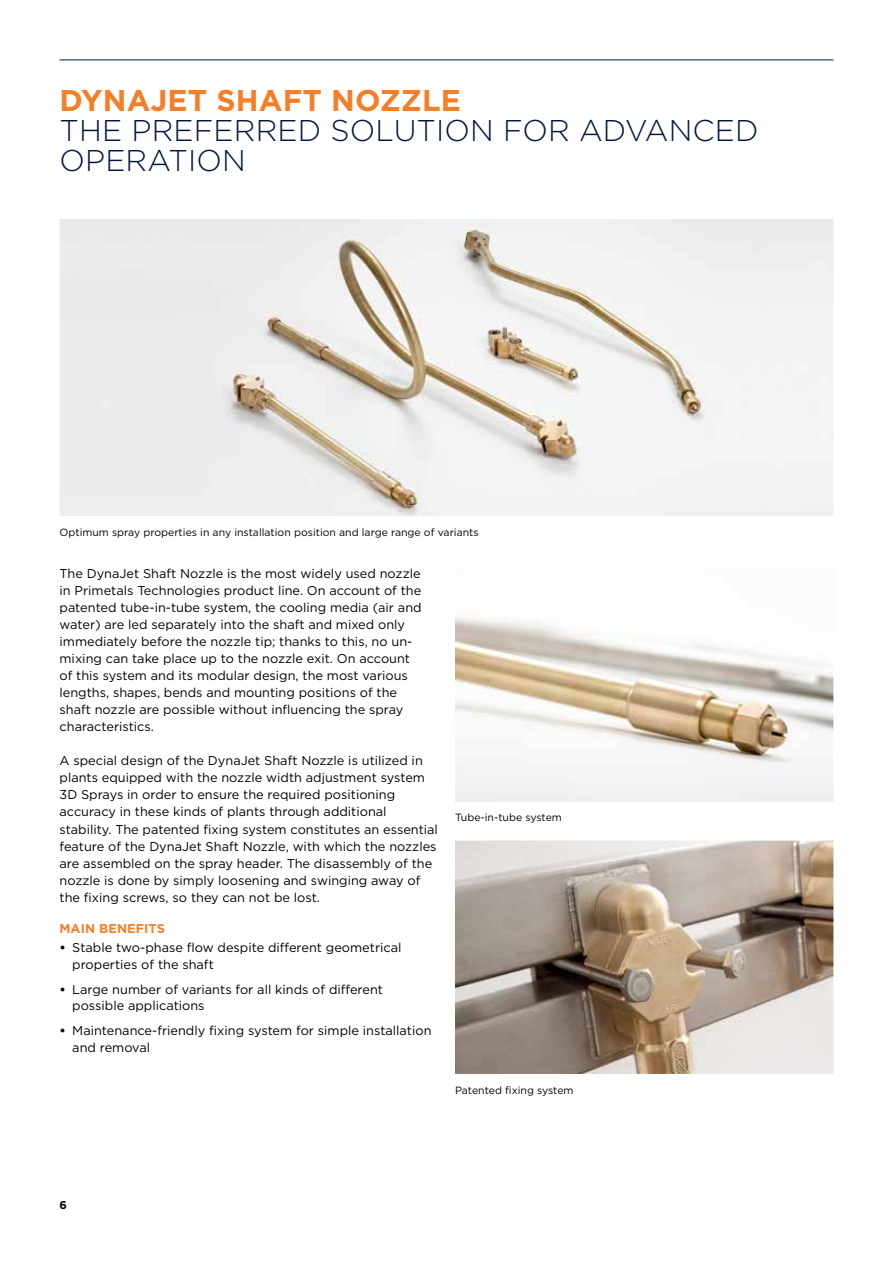
<style>
.page{position:relative;width:893px;height:1263px;background:#fff}
.page>*{position:absolute;margin:0;border:0;box-sizing:border-box;transform-origin:0 0}
.t1{font:300 30px/30px "Gotham";letter-spacing:.005em;color:#001641}
.t2{font:700 30px "Gotham";letter-spacing:.005em;color:#f57e29}
.t3{font:12.75px/17px "Gotham";color:#000}
.t4{font:700 12.75px "Gotham";letter-spacing:.005em;color:#f57e29}
.t5{font:700 11.25px "Gotham";color:#000}
.t6{font:10.5px "Gotham";color:#000}
.s1{font-weight:700}
</style>
<div class="page">
<hr style="left:60px;top:60px;width:773px;height:1px;background:#001641">
<img style="left:60px;top:219px;width:773px;height:297px">
<img style="left:455px;top:617px;width:378px;height:185px">
<img style="left:455px;top:840px;width:378px;height:234px">
<h1 class="t2" style="left:60px;top:80px;width:403px">DYNAJET SHAFT NOZZLE</h1>
<h1 class="t1" style="left:60px;top:114px;width:700px">THE PREFERRED SOLUTION FOR ADVANCED<br>OPERATION</h1>
<p class="t6" style="left:60px;top:525px;width:421px">Optimum spray properties in any installation position and large range of variants</p>
<p class="t3" style="left:60px;top:565px;width:364px">The DynaJet Shaft Nozzle is the most widely used nozzle in Primetals Technologies product line. On account of the patented tube-in-tube system, the cooling media (air and water) are led separately into the shaft and mixed only immediately before the nozzle tip; thanks to this, no un&shy;mixing can take place up to the nozzle exit. On account of this system and its modular design, the most various lengths, shapes, bends and mounting positions of the shaft nozzle are possible without influencing the spray characteristics.</p>
<p class="t3" style="left:60px;top:752px;width:380px">A special design of the DynaJet Shaft Nozzle is utilized in plants equipped with the nozzle width adjustment system 3D Sprays in order to ensure the required positioning accuracy in these kinds of plants through additional stability. The patented fixing system constitutes an essential feature of the DynaJet Shaft Nozzle, with which the nozzles are assembled on the spray header. The disassembly of the nozzle is done by simply loosening and swinging away of the fixing screws, so they can not be lost.</p>
<p class="t4" style="left:60px;top:919px;width:107px">MAIN BENEFITS</p>
<p class="t3" style="left:72px;top:939px;width:331px;line-height:16.5px;text-indent:-13px"><span class="s1">•</span> Stable two-phase flow despite different geometrical properties of the shaft</p>
<p class="t3" style="left:72px;top:980px;width:312px;line-height:16.5px;text-indent:-13px"><span class="s1">•</span> Large number of variants for all kinds of different possible applications</p>
<p class="t3" style="left:72px;top:1022px;width:361px;line-height:16.5px;text-indent:-13px"><span class="s1">•</span> Maintenance-friendly fixing system for simple installation and removal</p>
<p class="t6" style="left:455px;top:811px;width:108px">Tube-in-tube system</p>
<p class="t6" style="left:455px;top:1083px;width:120px">Patented fixing system</p>
<p class="t5" style="left:60px;top:1198px;width:9px">6</p>
</div>
